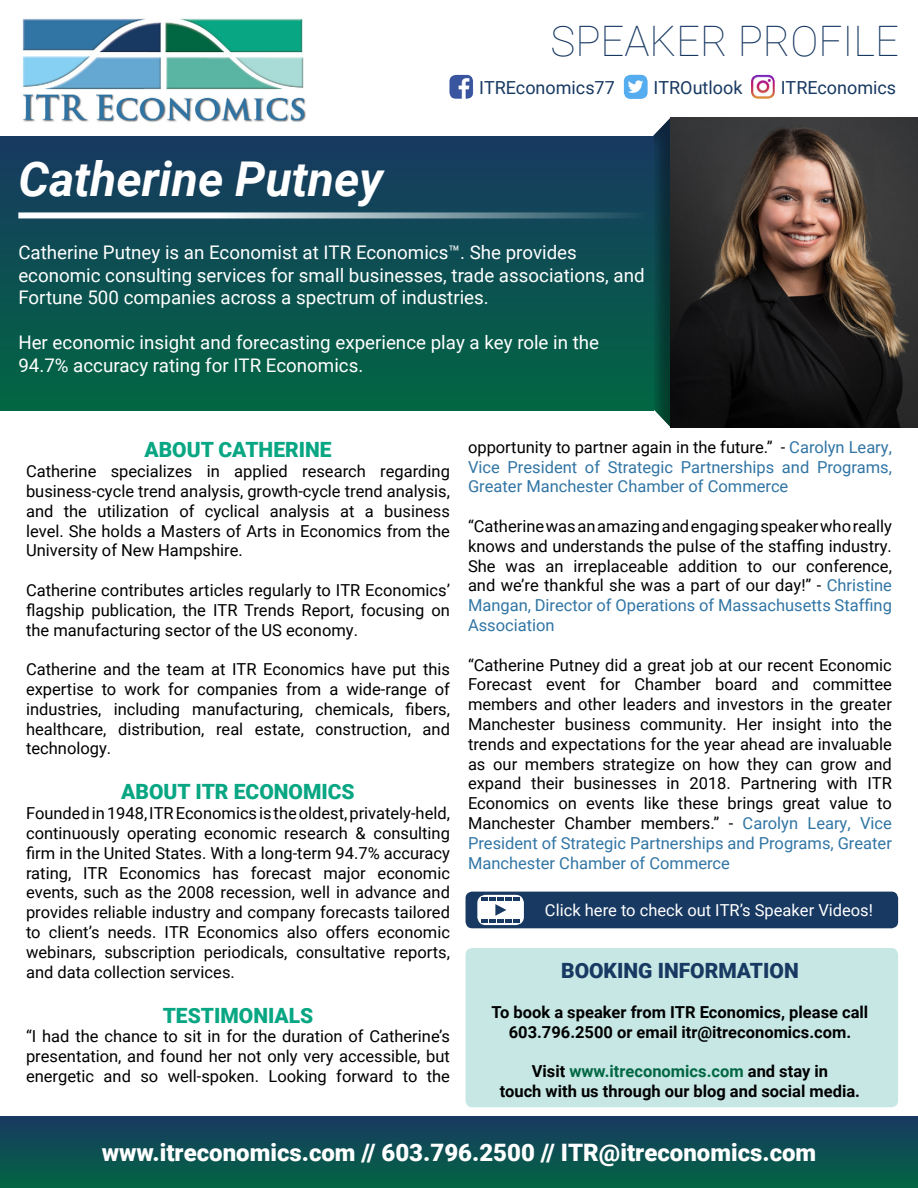
<style>
.page{position:relative;width:918px;height:1188px;background:#fff}
.page>*{position:absolute;margin:0;border:0;box-sizing:border-box;transform-origin:0 0}
.t1{font:italic 700 48px "Roboto";color:#fff}
.t2{font:100 42px "Roboto";color:#183962}
.t3{font:900 24px "Roboto";color:#fff}
.t4{font:900 21px "Roboto";color:#08a683}
.t5{font:900 21px "Roboto";color:#183962}
.t6{font:18.75px/22.5px "Roboto";color:#fff}
.t7{font:18px "Roboto";color:#183962}
.t8{font:16.5px/19.8px "Roboto";color:#000;text-align:justify}
.t9{font:700 16.5px/19.8px "Roboto";color:#000;text-align:center}
.t10{font:16.5px/19.8px "Roboto";color:#3175a4;text-align:justify}
.t11{font:16.5px "Roboto";color:#fff}
.s1{color:#000}
.s2{color:#3175a4}
.s3{color:#016742}
</style>
<div class="page">
<div style="left:466px;top:948px;width:432px;height:159px;background:#c6e7e4;border-radius:7px"></div>
<div style="left:513px;top:103px;width:160px;height:337px;background:#000;opacity:.37"></div>
<div style="left:0;top:136px;width:654px;height:274px;background:linear-gradient(to bottom,#193a62,#016642)"></div>
<img style="left:671px;top:117px;width:247px;height:310px">
<img style="left:22px;top:18px;width:284px;height:104px">
<svg style="left:18px;top:212px;width:629px;height:6px"></svg>
<img style="left:449px;top:75px;width:24px;height:24px">
<img style="left:624px;top:75px;width:24px;height:24px">
<img style="left:751px;top:75px;width:24px;height:24px">
<div style="left:0;top:1117px;width:918px;height:71px;background:linear-gradient(to bottom,#183961,#016643)"></div>
<div style="left:466px;top:892px;width:432px;height:36px;background:#183962;border-radius:7px"></div>
<svg style="left:479px;top:896px;width:43px;height:28px"></svg>
<div style="left:477px;top:895px;width:47px;height:30px;border:3px solid #fff;border-radius:7px"></div>
<svg style="left:482px;top:897px;width:38px;height:26px"></svg>
<h2 class="t2" style="left:551px;top:12px;width:350px">SPEAKER PROFILE</h2>
<p class="t7" style="left:479px;top:75px;width:137px">ITREconomics77</p>
<p class="t7" style="left:654px;top:75px;width:90px">ITROutlook</p>
<p class="t7" style="left:781px;top:75px;width:117px">ITREconomics</p>
<h1 class="t1" style="left:18px;top:145px;width:366px">Catherine Putney</h1>
<p class="t6" style="left:18px;top:241px;width:628px">Catherine Putney is an Economist at ITR Economics™. She provides economic consulting services for small businesses, trade associations, and<br>Fortune 500 companies across a spectrum of industries.</p>
<p class="t6" style="left:18px;top:331px;width:582px">Her economic insight and forecasting experience play a key role in the<br>94.7% accuracy rating for ITR Economics.</p>
<p class="t4" style="left:144px;top:435px;width:189px">ABOUT CATHERINE</p>
<p class="t8" style="left:26px;top:461px;width:425px">Catherine specializes in applied research regarding business-cycle trend analysis, growth-cycle trend analysis, and the utilization of cyclical analysis at a business level. She holds a Masters of Arts in Economics from the University of New Hampshire.</p>
<p class="t8" style="left:26px;top:580px;width:425px">Catherine contributes articles regularly to ITR Economics’ flagship publication, the ITR Trends Report, focusing on the manufacturing sector of the US economy.</p>
<p class="t8" style="left:26px;top:659px;width:425px">Catherine and the team at ITR Economics have put this expertise to work for companies from a wide-range of industries, including manufacturing, chemicals, fibers, healthcare, distribution, real estate, construction, and technology.</p>
<p class="t4" style="left:121px;top:777px;width:235px">ABOUT ITR ECONOMICS</p>
<p class="t8" style="left:26px;top:803px;width:425px">Founded in 1948, ITR Economics is the oldest, privately-held, continuously operating economic research &amp; consulting firm in the United States. With a long-term 94.7% accuracy rating, ITR Economics has forecast major economic events, such as the 2008 recession, well in advance and provides reliable industry and company forecasts tailored to client’s needs. ITR Economics also offers economic webinars, subscription periodicals, consultative reports, and data collection services.</p>
<p class="t4" style="left:163px;top:1000px;width:152px">TESTIMONIALS</p>
<p class="t8" style="left:26px;top:1026px;width:425px">“I had the chance to sit in for the duration of Catherine’s presentation, and found her not only very accessible, but energetic and so well-spoken. Looking forward to the</p>
<p class="t10" style="left:468px;top:436px;width:425px"><span class="s1">opportunity to partner again in the future.” -</span> Carolyn Leary, Vice President of Strategic Partnerships and Programs, Greater Manchester Chamber of Commerce</p>
<p class="t8" style="left:468px;top:516px;width:425px">“Catherine was an amazing and engaging speaker who really knows and understands the pulse of the staffing industry.<br>She was an irreplaceable addition to our conference, and we’re thankful she was a part of our day!” - <span class="s2">Christine Mangan, Director of Operations of Massachusetts Staffing Association</span></p>
<p class="t8" style="left:468px;top:654px;width:425px">“Catherine Putney did a great job at our recent Economic Forecast event for Chamber board and committee members and other leaders and investors in the greater Manchester business community. Her insight into the trends and expectations for the year ahead are invaluable as our members strategize on how they can grow and expand their businesses in 2018. Partnering with ITR Economics on events like these brings great value to Manchester Chamber members.” - <span class="s2">Carolyn Leary, Vice President of Strategic Partnerships and Programs, Greater Manchester Chamber of Commerce</span></p>
<p class="t11" style="left:545px;top:899px;width:330px">Click here to check out ITR’s Speaker Videos!</p>
<p class="t5" style="left:561px;top:956px;width:239px">BOOKING INFORMATION</p>
<p class="t9" style="left:492px;top:1002px;width:378px">To book a speaker from ITR Economics, please call<br>603.796.2500 or email itr@itreconomics.com.</p>
<p class="t9" style="left:500px;top:1061px;width:362px">Visit <span class="s3">www.itreconomics.com</span> and stay in<br>touch with us through our blog and social media.</p>
<h3 class="t3" style="left:102px;top:1136px;width:716px">www.itreconomics.com // 603.796.2500 // ITR@itreconomics.com</h3>
</div>
